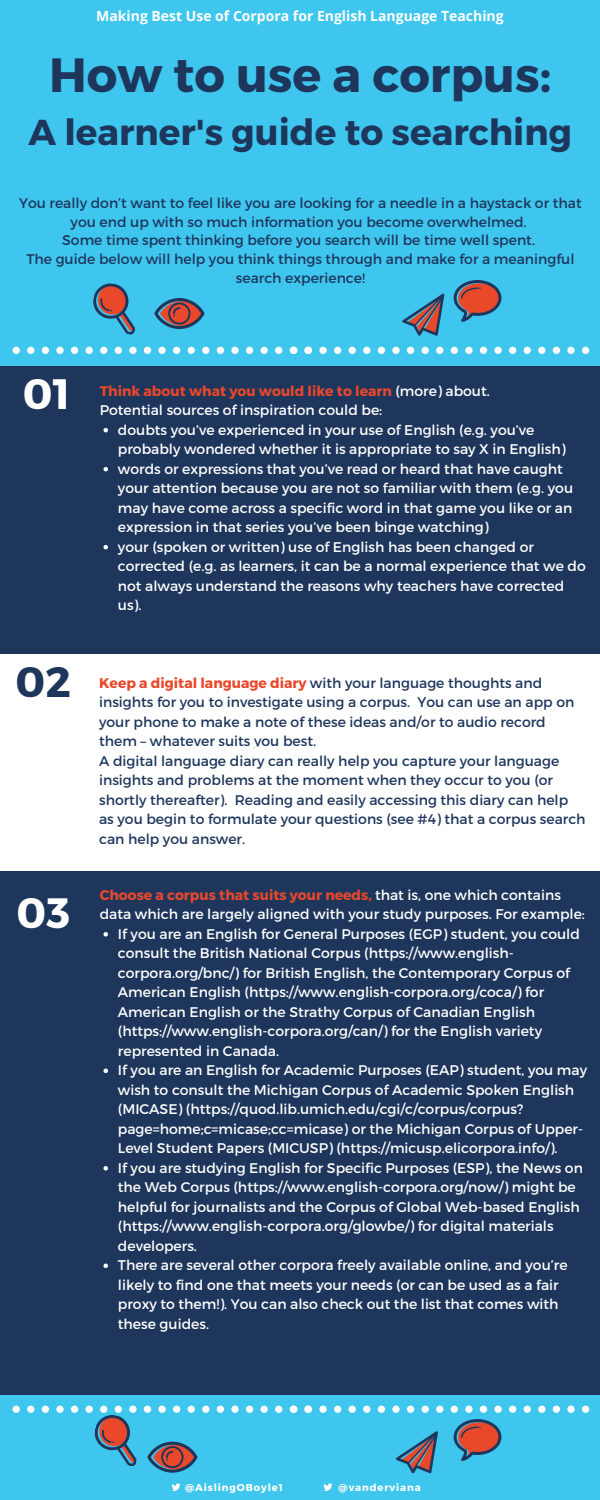
<style>
.page{position:relative;width:600px;height:1500px;background:#3fc6ee}
.page>*{position:absolute;margin:0;border:0;box-sizing:border-box;transform-origin:0 0}
.t1{font:700 48px "Montserrat";color:#1e365c}
.t2{font:700 42.4px "Montserrat";color:#fff}
.t3{font:700 42.4px "Montserrat";color:#1e365c}
.t4{font:700 36px "Montserrat";color:#1e365c}
.t5{font:14px/19.5px "Montserrat";color:#fff}
.t6{font:14px/19.5px "Montserrat";color:#1e365c;text-align:center}
.t7{font:700 14px "Open Sans";color:#fff}
.t8{font:700 14px "Montserrat";color:#e9482b}
.t9{font:700 10px "Montserrat";letter-spacing:.09em;color:#fff}
.s1{font-weight:400;color:#fff}
.s2{font-weight:700;color:#e9482b}
</style>
<div class="page">
<svg style="left:454px;top:280px;width:47px;height:42px"></svg>
<svg style="left:93px;top:283px;width:42px;height:52px"></svg>
<svg style="left:402px;top:294px;width:42px;height:42px"></svg>
<svg style="left:155px;top:298px;width:49px;height:31px"></svg>
<div style="left:0;top:366px;width:600px;height:289px;background:#1e365c"></div>
<svg style="left:103px;top:428px;width:5px;height:4px"></svg>
<svg style="left:103px;top:467px;width:5px;height:4px"></svg>
<svg style="left:103px;top:545px;width:5px;height:4px"></svg>
<svg style="left:171px;top:1483px;width:10px;height:8px"></svg>
<svg style="left:323px;top:1483px;width:9px;height:8px"></svg>
<div style="left:0;top:655px;width:600px;height:217px;background:#fff"></div>
<div style="left:0;top:871px;width:600px;height:523px;background:#1e365c"></div>
<svg style="left:103px;top:932px;width:5px;height:5px"></svg>
<svg style="left:103px;top:1069px;width:5px;height:4px"></svg>
<svg style="left:103px;top:1166px;width:5px;height:5px"></svg>
<svg style="left:103px;top:1264px;width:5px;height:4px"></svg>
<svg style="left:13px;top:347px;width:576px;height:7px"></svg>
<svg style="left:13px;top:1406px;width:576px;height:67px"></svg>
<p class="t7" style="left:96px;top:6px;width:409px">Making Best Use of Corpora for English Language Teaching</p>
<p class="t1" style="left:49px;top:44px;width:504px">How to use a corpus:</p>
<p class="t4" style="left:28px;top:109px;width:545px">A learner's guide to searching</p>
<p class="t6" style="left:19px;top:193px;width:564px;line-height:18.9px">You really don’t want to feel like you are looking for a needle in a haystack or that you end up with so much information you become overwhelmed.</p>
<p class="t6" style="left:62px;top:230px;width:474px">Some time spent thinking before you search will be time well spent.</p>
<p class="t6" style="left:26px;top:249px;width:550px;line-height:18.9px">The guide below will help you think things through and make for a meaningful search experience!</p>
<p class="t2" style="left:23px;top:366px;width:49px">01</p>
<p class="t8" style="left:100px;top:382px;width:392px">Think about what you would like to learn <span class="s1">(more) about.</span></p>
<p class="t5" style="left:100px;top:400px;width:284px">Potential sources of inspiration could be:</p>
<p class="t5" style="left:118px;top:419px;width:449px">doubts you’ve experienced in your use of English (e.g. you’ve probably wondered whether it is appropriate to say X in English)</p>
<p class="t5" style="left:118px;top:458px;width:457px">words or expressions that you’ve read or heard that have caught your attention because you are not so familiar with them (e.g. you may have come across a specific word in that game you like or an expression in that series you’ve been binge watching)</p>
<p class="t5" style="left:118px;top:536px;width:469px">your (spoken or written) use of English has been changed or corrected (e.g. as learners, it can be a normal experience that we do not always understand the reasons why teachers have corrected us).</p>
<p class="t3" style="left:16px;top:654px;width:57px">02</p>
<p class="t6" style="left:99px;top:672px;width:477px;text-align:left"><span class="s2">Keep a digital language diary</span> with your language thoughts and insights for you to investigate using a corpus. You can use an app on your phone to make a note of these ideas and/or to audio record them – whatever suits you best.</p>
<p class="t6" style="left:99px;top:750px;width:488px;text-align:left">A digital language diary can really help you capture your language insights and problems at the moment when they occur to you (or shortly thereafter). Reading and easily accessing this diary can help as you begin to formulate your questions (see #4) that a corpus search can help you answer.</p>
<p class="t2" style="left:16px;top:886px;width:55px">03</p>
<p class="t5" style="left:100px;top:884px;width:487px"><span class="s2">Choose a corpus that suits your needs,</span> that is, one which contains data which are largely aligned with your study purposes. For example:</p>
<p class="t5" style="left:118px;top:923px;width:463px">If you are an English for General Purposes (EGP) student, you could consult the British National Corpus (https://www.english&shy;corpora.org/bnc/) for British English, the Contemporary Corpus of American English (https://www.english-corpora.org/coca/) for American English or the Strathy Corpus of Canadian English (https://www.english-corpora.org/can/) for the English variety represented in Canada.</p>
<p class="t5" style="left:118px;top:1060px;width:471px">If you are an English for Academic Purposes (EAP) student, you may wish to consult the Michigan Corpus of Academic Spoken English (MICASE) (https://quod.lib.umich.edu/cgi/c/corpus/corpus? page=home;c=micase;cc=micase) or the Michigan Corpus of Upper-Level Student Papers (MICUSP) (https://micusp.elicorpora.info/).</p>
<p class="t5" style="left:118px;top:1157px;width:467px">If you are studying English for Specific Purposes (ESP), the News on the Web Corpus (https://www.english-corpora.org/now/) might be helpful for journalists and the Corpus of Global Web-based English (https://www.english-corpora.org/glowbe/) for digital materials developers.</p>
<p class="t5" style="left:118px;top:1255px;width:451px">There are several other corpora freely available online, and you’re likely to find one that meets your needs (or can be used as a fair proxy to them!). You can also check out the list that comes with these guides.</p>
<p class="t9" style="left:185px;top:1481px;width:99px">@AislingOBoyle1</p>
<p class="t9" style="left:339px;top:1481px;width:84px">@vanderviana</p>
</div>
